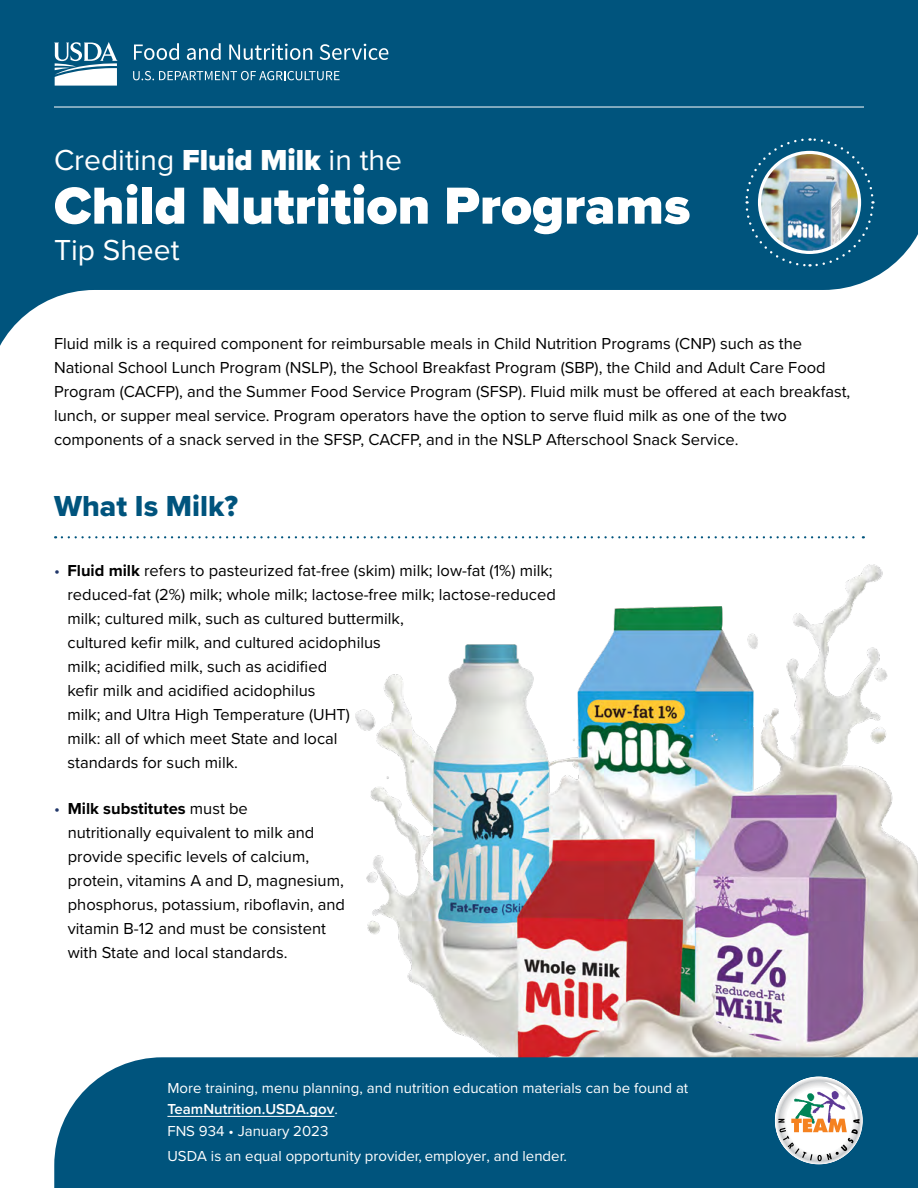
<style>
.page{position:relative;width:918px;height:1188px;background:#fff}
.page>*{position:absolute;margin:0;border:0;box-sizing:border-box;transform-origin:0 0}
.t1{font:900 54px "Proxima Nova";color:#fff}
.t2{font:30px "Proxima Nova";color:#fff}
.t3{font:30px "Proxima Nova Extrabld";color:#00547d}
.t4{font:16.5px/24px "Proxima Nova";color:#000}
.t5{font:15px/21.3px "Proxima Nova";color:#fff}
.s1{font-weight:900}
.s2{color:#21376a}
.s3{font-weight:700}
.s4{font-weight:600}
</style>
<div class="page">
<img style="left:355px;top:564px;width:563px;height:493px">
<svg style="left:0;top:0;width:918px;height:346px;fill:#00547d"></svg>
<hr style="left:54px;top:107px;width:810px;height:1px;background:#fff">
<svg style="left:134px;top:43px;width:45px;height:17px"></svg>
<svg style="left:187px;top:43px;width:34px;height:17px"></svg>
<svg style="left:229px;top:44px;width:83px;height:16px"></svg>
<svg style="left:320px;top:44px;width:68px;height:16px"></svg>
<svg style="left:133px;top:71px;width:207px;height:9px;background:#4b86a3"></svg>
<svg style="left:54px;top:42px;width:64px;height:44px"></svg>
<svg style="left:744px;top:137px;width:131px;height:131px;background:#0f5e84"></svg>
<img style="left:760px;top:152px;width:100px;height:100px;border-radius:50px">
<div style="left:758px;top:151px;width:103px;height:103px;border:3px solid #fff;border-radius:50%"></div>
<svg style="left:62px;top:536px;width:802px;height:2px"></svg>
<div style="left:54px;top:1057px;width:864px;height:131px;background:#00547d"></div>
<svg style="left:775px;top:1077px;width:88px;height:87px"></svg>
<svg style="left:778px;top:1082px;width:81px;height:79px"></svg>
<hr style="left:167px;top:1116px;width:167px;height:1px;background:#fff">
<h1 class="t2" style="left:54px;top:137px;width:349px">Crediting <span class="s1">Fluid Milk</span> in the</h1>
<h1 class="t1" style="left:54px;top:165px;width:638px">Child Nutrition Programs</h1>
<p class="t2" style="left:54px;top:227px;width:127px">Tip Sheet</p>
<p class="t4" style="left:54px;top:331px;width:798px">Fluid milk is a required component for reimbursable meals in Child Nutrition Programs (CNP) such as the National School Lunch Program (NSLP), the School Breakfast Program (SBP), the Child and Adult Care Food Program (CACFP), and the Summer Food Service Program (SFSP). Fluid milk must be offered at each breakfast, lunch, or supper meal service. Program operators have the option to serve fluid milk as one of the two components of a snack served in the SFSP, CACFP, and in the NSLP Afterschool Snack Service.</p>
<h2 class="t3" style="left:54px;top:484px;width:186px">What Is Milk?</h2>
<p class="t4" style="left:68px;top:558px;width:490px;text-indent:-14px"><span class="s2">•</span> <span class="s3">Fluid milk</span> refers to pasteurized fat-free (skim) milk; low-fat (1%) milk; reduced-fat (2%) milk; whole milk; lactose-free milk; lactose-reduced milk; cultured milk, such as cultured buttermilk,<br>cultured kefir milk, and cultured acidophilus<br>milk; acidified milk, such as acidified<br>kefir milk and acidified acidophilus<br>milk; and Ultra High Temperature (UHT)<br>milk: all of which meet State and local<br>standards for such milk.</p>
<p class="t4" style="left:68px;top:795px;width:279px;text-indent:-14px"><span class="s2">•</span> <span class="s3">Milk substitutes</span> must be<br>nutritionally equivalent to milk and provide specific levels of calcium, protein, vitamins A and D, magnesium, phosphorus, potassium, riboflavin, and vitamin B-12 and must be consistent with State and local standards.</p>
<p class="t5" style="left:167px;top:1077px;width:522px">More training, menu planning, and nutrition education materials can be found at<br><span class="s4">TeamNutrition.USDA.gov</span>.<br>FNS 934 • January 2023</p>
<p class="t5" style="left:167px;top:1144px;width:401px">USDA is an equal opportunity provider, employer, and lender.</p>
</div>
